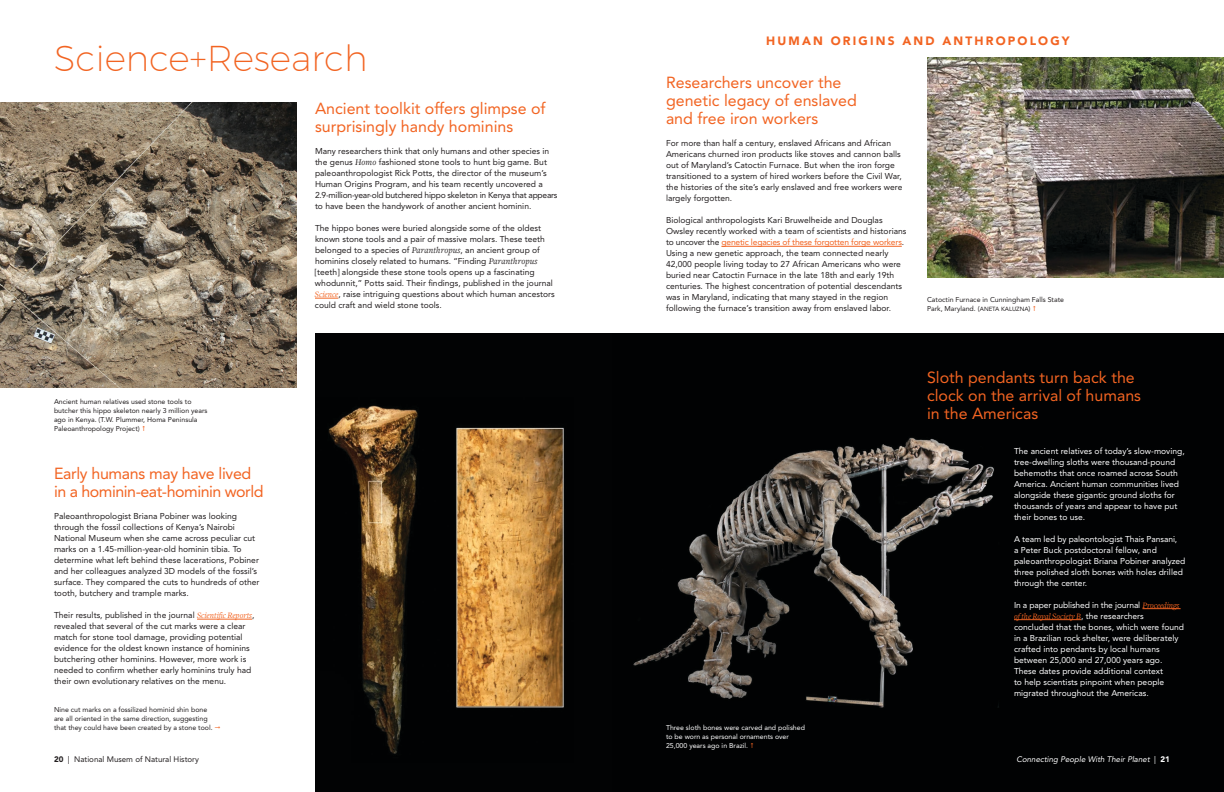
<style>
.page{position:relative;width:1224px;height:792px;background:#fff}
.page>*{position:absolute;margin:0;border:0;box-sizing:border-box;transform-origin:0 0}
.t1{font:200 36px "Montserrat";color:#f26422}
.t2{font:16px/18px "Avenir LT Pro";color:#f26422}
.t3{font:16px/18px "Avenir LT Pro";letter-spacing:-.03em;color:#f26422}
.t4{font:900 12px "Avenir LT Pro";letter-spacing:.18em;color:#f26422}
.t5{font:8.5px/11px "Avenir LT Pro";color:#231f20}
.t6{font:8.5px/11px "Avenir LT Pro";color:#fff}
.t7{font:italic 8px "Avenir LT Pro";color:#fff}
.t8{font:8px "Avenir LT Pro";color:#231f20}
.t9{font:7px/9px "Avenir LT Pro";color:#231f20}
.t10{font:7px/9px "Avenir LT Pro";color:#fff}
.s1{font-family:"Freight Text";font-style:italic;color:#f26422}
.s2{font-weight:900}
.s3{font-family:"Freight Text";font-style:italic;font-size:9px}
.s4{color:#f26422}
.s5{font-size:6px}
.s6{font-style:normal}
.s7{font-weight:900;font-style:normal}
</style>
<div class="page">
<img style="left:0;top:102px;width:297px;height:286px">
<svg style="left:315px;top:298px;width:23px;height:1px"></svg>
<hr style="left:197px;top:619px;width:55px;height:1px;background:#f26422">
<img style="left:315px;top:333px;width:909px;height:459px">
<img style="left:927px;top:57px;width:297px;height:221px">
<hr style="left:1142px;top:609px;width:39px;height:1px;background:#f26422">
<hr style="left:1014px;top:620px;width:67px;height:1px;background:#f26422">
<hr style="left:721px;top:246px;width:181px;height:1px;background:#f26422">
<h1 class="t1" style="left:54px;top:31px;width:315px">Science+Research</h1>
<p class="t9" style="left:54px;top:397px;width:155px">Ancient human relatives used stone tools to butcher this hippo skeleton nearly 3 million years ago in Kenya. (T.W. Plummer, Homa Peninsula Paleoanthropology Project)</p>
<h2 class="t3" style="left:54px;top:464px;width:211px">Early humans may have lived in a hominin-eat-hominin world</h2>
<p class="t5" style="left:54px;top:511px;width:207px">Paleoanthropologist Briana Pobiner was looking through the fossil collections of Kenya’s Nairobi National Museum when she came across peculiar cut marks on a 1.45-million-year-old hominin tibia. To determine what left behind these lacerations, Pobiner and her colleagues analyzed 3D models of the fossil’s surface. They compared the cuts to hundreds of other tooth, butchery and trample marks.</p>
<p class="t5" style="left:54px;top:610px;width:202px">Their results, published in the journal <span class="s1">Scientific Reports</span>, revealed that several of the cut marks were a clear match for stone tool damage, providing potential evidence for the oldest known instance of hominins butchering other hominins. However, more work is needed to confirm whether early hominins truly had their own evolutionary relatives on the menu.</p>
<p class="t9" style="left:54px;top:705px;width:160px">Nine cut marks on a fossilized hominid shin bone are all oriented in the same direction, suggesting that they could have been created by a stone tool.</p>
<p class="t8" style="left:54px;top:754px;width:146px"><span class="s2">20</span> | National Musem of Natural History</p>
<h2 class="t2" style="left:315px;top:99px;width:232px">Ancient toolkit offers glimpse of surprisingly handy hominins</h2>
<p class="t5" style="left:315px;top:146px;width:244px">Many researchers think that only humans and other species in the genus <span class="s3">Homo</span> fashioned stone tools to hunt big game. But paleoanthropologist Rick Potts, the director of the museum’s Human Origins Program, and his team recently uncovered a 2.9-million-year-old butchered hippo skeleton in Kenya that appears to have been the handywork of another ancient hominin.</p>
<p class="t5" style="left:315px;top:223px;width:241px">The hippo bones were buried alongside some of the oldest known stone tools and a pair of massive molars. These teeth belonged to a species of <span class="s3">Paranthropus</span>, an ancient group of hominins closely related to humans. “Finding <span class="s3">Paranthropus </span>[teeth] alongside these stone tools opens up a fascinating whodunnit,” Potts said. Their findings, published in the journal <span class="s1">Science</span>, raise intriguing questions about which human ancestors could craft and wield stone tools.</p>
<h2 class="t4" style="left:766px;top:34px;width:305px">HUMAN ORIGINS AND ANTHROPOLOGY</h2>
<h3 class="t2" style="left:666px;top:73px;width:192px">Researchers uncover the genetic legacy of enslaved and free iron workers</h3>
<p class="t5" style="left:666px;top:138px;width:238px">For more than half a century, enslaved Africans and African Americans churned iron products like stoves and cannon balls out of Maryland’s Catoctin Furnace. But when the iron forge transitioned to a system of hired workers before the Civil War, the histories of the site’s early enslaved and free workers were largely forgotten.</p>
<p class="t5" style="left:666px;top:215px;width:242px">Biological anthropologists Kari Bruwelheide and Douglas Owsley recently worked with a team of scientists and historians to uncover the <span class="s4">genetic legacies of these forgotten forge workers</span>.<br>Using a new genetic approach, the team connected nearly 42,000 people living today to 27 African Americans who were buried near Catoctin Furnace in the late 18th and early 19th centuries. The highest concentration of potential descendants was in Maryland, indicating that many stayed in the region following the furnace’s transition away from enslaved labor.</p>
<p class="t9" style="left:927px;top:295px;width:139px">Catoctin Furnace in Cunningham Falls State<br>Park, Maryland. (<span class="s5">ANETA KALUZNA</span>)</p>
<p class="t10" style="left:666px;top:723px;width:141px">Three sloth bones were carved and polished to be worn as personal ornaments over<br>25,000 years ago in Brazil.</p>
<h2 class="t2" style="left:927px;top:369px;width:216px">Sloth pendants turn back the clock on the arrival of humans in the Americas</h2>
<p class="t6" style="left:1014px;top:445px;width:172px">The ancient relatives of today’s slow-moving, tree-dwelling sloths were thousand-pound behemoths that once roamed across South America. Ancient human communities lived alongside these gigantic ground sloths for thousands of years and appear to have put their bones to use.</p>
<p class="t6" style="left:1014px;top:533px;width:173px">A team led by paleontologist Thais Pansani,<br>a Peter Buck postdoctoral fellow, and paleoanthropologist Briana Pobiner analyzed three polished sloth bones with holes drilled through the center.</p>
<p class="t6" style="left:1014px;top:599px;width:172px">In a paper published in the journal <span class="s1">Proceedings of the Royal Society B</span>, the researchers concluded that the bones, which were found in a Brazilian rock shelter, were deliberately crafted into pendants by local humans between 25,000 and 27,000 years ago.<br>These dates provide additional context<br>to help scientists pinpoint when people migrated throughout the Americas.</p>
<p class="t7" style="left:1016px;top:754px;width:155px">Connecting People With Their Planet <span class="s6">|</span> <span class="s7">21</span></p>
</div>
